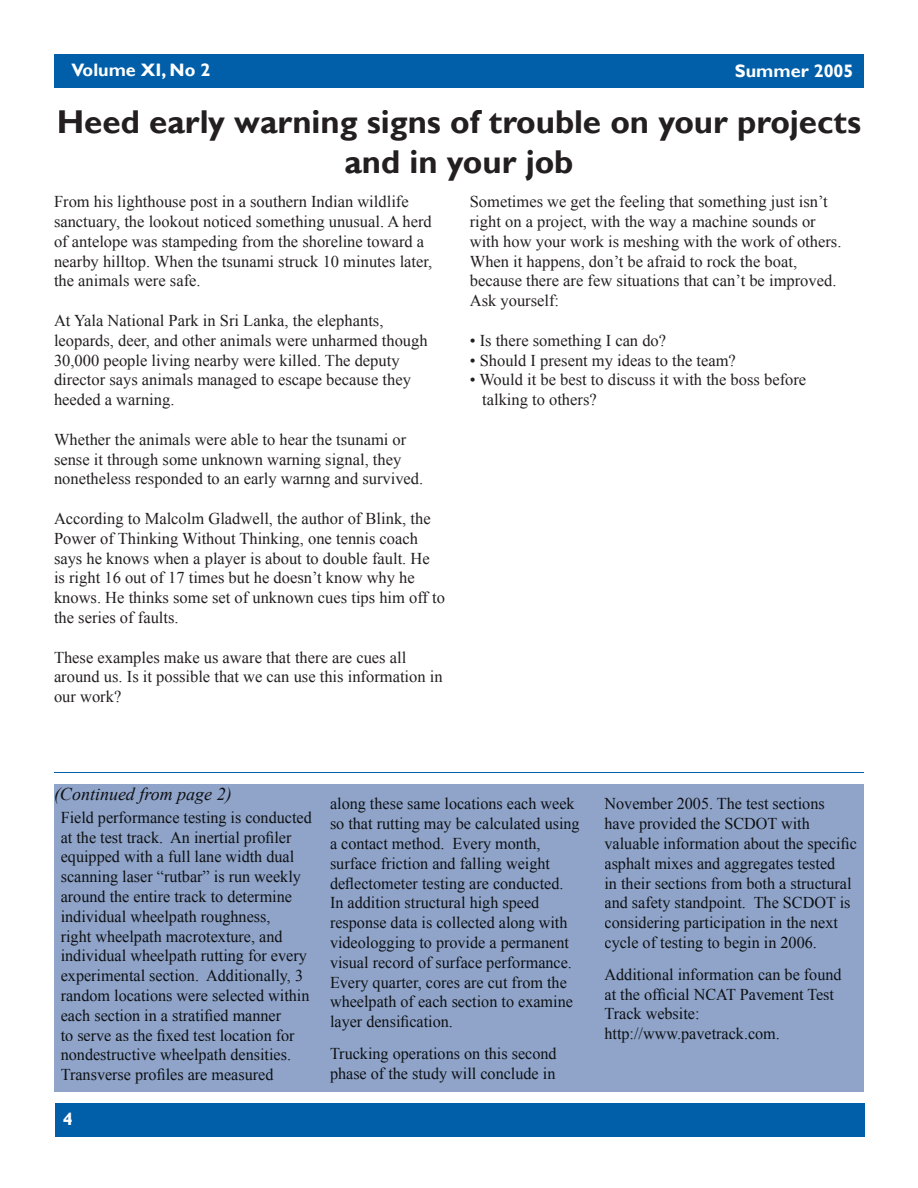
<style>
.page{position:relative;width:918px;height:1188px;background:#fff}
.page>*{position:absolute;margin:0;border:0;box-sizing:border-box;transform-origin:0 0}
.t1{font:700 33px/39.6px "Gill Sans";color:#231f20;text-align:center}
.t2{font:700 18px "Gill Sans";color:#fff}
.t3{font:italic 18px "Times New Roman";color:#0e1014}
.t4{font:16.5px/19.8px "Times New Roman";color:#231f20}
.t5{font:16.5px/19.8px "Times New Roman";color:#0e1014}
</style>
<div class="page">
<div style="left:54px;top:54px;width:810px;height:34px;background:#015ea8"></div>
<div style="left:55px;top:1104px;width:810px;height:33px;background:#015ea8"></div>
<hr style="left:54px;top:772px;width:810px;height:1px;background:#015ea8">
<div style="left:54px;top:784px;width:810px;height:308px;background:#8fa4c8"></div>
<p class="t2" style="left:72px;top:59px;width:140px">Volume XI, No 2</p>
<p class="t2" style="left:735px;top:60px;width:120px">Summer 2005</p>
<h1 class="t1" style="left:57px;top:103px;width:806px">Heed early warning signs of trouble on your projects and in your job</h1>
<p class="t4" style="left:470px;top:192px;width:373px">Sometimes we get the feeling that something just isn’t right on a project, with the way a machine sounds or with how your work is meshing with the work of others.<br>When it happens, don’t be afraid to rock the boat, because there are few situations that can’t be improved.<br>Ask yourself:</p>
<p class="t4" style="left:470px;top:330px;width:198px">• Is there something I can do?</p>
<p class="t4" style="left:470px;top:350px;width:268px">• Should I present my ideas to the team?</p>
<p class="t4" style="left:482px;top:370px;width:326px;text-indent:-12px">• Would it be best to discuss it with the boss before talking to others?</p>
<p class="t4" style="left:54px;top:192px;width:380px">From his lighthouse post in a southern Indian wildlife sanctuary, the lookout noticed something unusual. A herd of antelope was stampeding from the shoreline toward a nearby hilltop. When the tsunami struck 10 minutes later, the animals were safe.</p>
<p class="t4" style="left:54px;top:310px;width:375px">At Yala National Park in Sri Lanka, the elephants, leopards, deer, and other animals were unharmed though 30,000 people living nearby were killed. The deputy director says animals managed to escape because they heeded a warning.</p>
<p class="t4" style="left:54px;top:429px;width:371px">Whether the animals were able to hear the tsunami or sense it through some unknown warning signal, they nonetheless responded to an early warnng and survived.</p>
<p class="t4" style="left:54px;top:508px;width:393px">According to Malcolm Gladwell, the author of Blink, the Power of Thinking Without Thinking, one tennis coach says he knows when a player is about to double fault. He<br>is right 16 out of 17 times but he doesn’t know why he knows. He thinks some set of unknown cues tips him off to the series of faults.</p>
<p class="t4" style="left:54px;top:647px;width:390px">These examples make us aware that there are cues all around us. Is it possible that we can use this information in our work?</p>
<p class="t3" style="left:54px;top:782px;width:179px">(Continued from page 2)</p>
<p class="t5" style="left:61px;top:807px;width:253px">Field performance testing is conducted at the test track. An inertial profiler equipped with a full lane width dual scanning laser “rutbar” is run weekly around the entire track to determine individual wheelpath roughness,<br>right wheelpath macrotexture, and individual wheelpath rutting for every experimental section. Additionally, 3 random locations were selected within each section in a stratified manner<br>to serve as the fixed test location for nondestructive wheelpath densities.<br>Transverse profiles are measured</p>
<p class="t2" style="left:63px;top:1109px;width:11px">4</p>
<p class="t5" style="left:330px;top:794px;width:251px">along these same locations each week so that rutting may be calculated using a contact method. Every month, surface friction and falling weight deflectometer testing are conducted.<br>In addition structural high speed response data is collected along with videologging to provide a permanent visual record of surface performance.<br>Every quarter, cores are cut from the wheelpath of each section to examine layer densification.</p>
<p class="t5" style="left:330px;top:1043px;width:228px">Trucking operations on this second phase of the study will conclude in</p>
<p class="t5" style="left:604px;top:794px;width:254px">November 2005. The test sections have provided the SCDOT with valuable information about the specific asphalt mixes and aggregates tested<br>in their sections from both a structural and safety standpoint. The SCDOT is considering participation in the next cycle of testing to begin in 2006.</p>
<p class="t5" style="left:604px;top:964px;width:239px">Additional information can be found at the official NCAT Pavement Test<br>Track website: http://www.pavetrack.com.</p>
</div>
